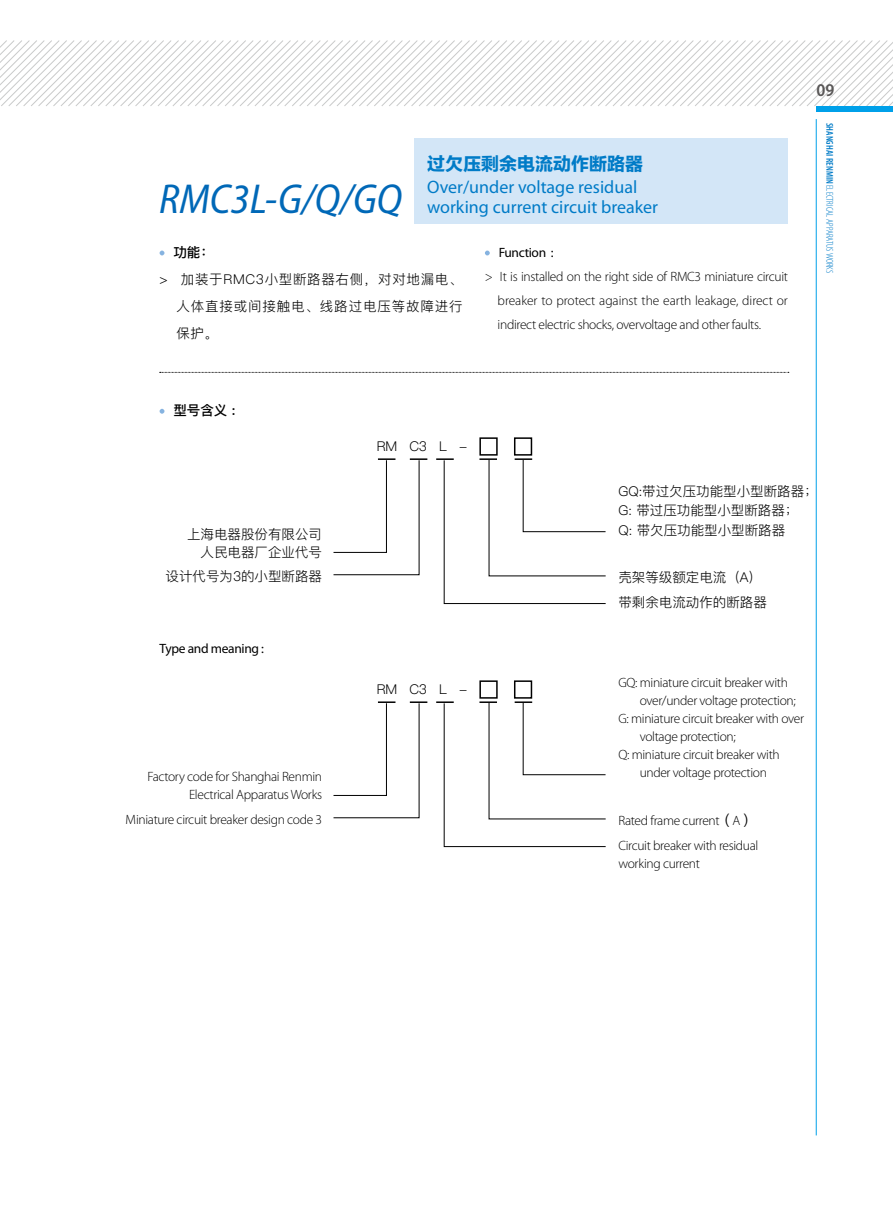
<style>
.page{position:relative;width:893px;height:1212px;background:#fff}
.page>*{position:absolute;margin:0;border:0;box-sizing:border-box;transform-origin:0 0}
.t1{font:italic semi-condensed 42px "Myriad Pro";color:#0068b7}
.t2{font:18px "Myriad Pro";color:#007bc7}
.t3{font:18px "FZLTDHK GBK1 0";color:#007bc7}
.t4{font:600 semi-condensed 18px "Myriad Pro";color:#595757}
.t5{font:300 13.5px/18px "Myriad Pro";letter-spacing:-.025em;color:#000;text-align:right}
.t6{font:13.5px/19.5px "Ping Fang SC Regular";color:#000;text-align:right}
.t7{font:13.5px "Myriad Pro";letter-spacing:-.025em;color:#000}
.t8{font:13.5px "Ping Fang SC Bold";color:#000}
.t9{font:300 condensed 9.75px "Myriad Pro";color:#007bc7}
.s1{font-weight:600}
.s2{font-family:"FZLTHJW GB1 0";font-weight:400}
</style>
<div class="page">
<svg style="left:0;top:40px;width:893px;height:66px"></svg>
<div style="left:816px;top:106px;width:77px;height:6px;background:#00a0e9"></div>
<hr style="left:816px;top:119px;width:1px;height:1016px;background:#00a0e9">
<div style="left:414px;top:138px;width:374px;height:85px;background:#d3e6f7"></div>
<div style="left:479px;top:437px;width:19px;height:19px;border:2px solid #000"></div>
<div style="left:514px;top:437px;width:18px;height:19px;border:2px solid #000"></div>
<svg style="left:333px;top:458px;width:94px;height:117px"></svg>
<svg style="left:436px;top:458px;width:170px;height:146px"></svg>
<div style="left:479px;top:680px;width:19px;height:19px;border:2px solid #000"></div>
<div style="left:514px;top:680px;width:18px;height:19px;border:2px solid #000"></div>
<svg style="left:333px;top:701px;width:94px;height:117px"></svg>
<svg style="left:436px;top:701px;width:170px;height:146px"></svg>
<svg style="left:160px;top:251px;width:4px;height:4px"></svg>
<svg style="left:160px;top:409px;width:4px;height:5px"></svg>
<svg style="left:485px;top:251px;width:5px;height:4px"></svg>
<svg style="left:160px;top:372px;width:629px;height:1px"></svg>
<h1 class="t1" style="left:159px;top:176px;width:245px">RMC3L-G/Q/GQ</h1>
<h2 class="t3" style="left:427px;top:154px;width:217px">过欠压剩余电流动作断路器</h2>
<h2 class="t2" style="left:427px;top:176px;width:212px">Over/under voltage residual</h2>
<h2 class="t2" style="left:427px;top:196px;width:233px">working current circuit breaker</h2>
<p class="t8" style="left:173px;top:244px;width:42px">功能：</p>
<p class="t6" style="left:177px;top:266px;width:287px;line-height:27px;text-align:justify;text-indent:-17px">&gt; 加装于RMC3小型断路器右侧，对对地漏电、人体直接或间接触电、线路过电压等故障进行保护。</p>
<p class="t7" style="left:499px;top:244px;width:56px">Function :</p>
<p class="t5" style="left:498px;top:265px;width:292px;line-height:24px;text-align:justify;text-indent:-13px">&gt; It is installed on the right side of RMC3 miniature circuit breaker to protect against the earth leakage, direct or indirect electric shocks, overvoltage and other faults.</p>
<h2 class="t4" style="left:816px;top:80px;width:19px">09</h2>
<p class="t9" style="left:835px;top:123px;width:152px;rotate:90deg"><span class="s1">SHANGHAI RENMIN</span> ELECTRICAL APPARATUS WORKS</p>
<p class="t8" style="left:173px;top:403px;width:64px">型号含义 :</p>
<p class="t6" style="left:187px;top:525px;width:136px;line-height:18px">上海电器股份有限公司人民电器厂企业代号</p>
<p class="t6" style="left:166px;top:566px;width:158px">设计代号为3的小型断路器</p>
<p class="t7" style="left:160px;top:640px;width:106px">Type and meaning :</p>
<p class="t5" style="left:148px;top:768px;width:176px">Factory code for Shanghai Renmin<br>Electrical Apparatus Works</p>
<p class="t5" style="left:126px;top:810px;width:198px">Miniature circuit breaker design code 3</p>
<p class="t6" style="left:377px;top:437px;width:92px">RM C3 L -</p>
<p class="t6" style="left:377px;top:680px;width:92px">RM C3 L -</p>
<p class="t6" style="left:618px;top:481px;width:201px;text-align:left">GQ:带过欠压功能型小型断路器；<br>G: 带过压功能型小型断路器；<br>Q: 带欠压功能型小型断路器</p>
<p class="t6" style="left:618px;top:567px;width:145px">壳架等级额定电流（A）</p>
<p class="t6" style="left:618px;top:593px;width:150px">带剩余电流动作的断路器</p>
<p class="t5" style="left:618px;top:673px;width:171px">GQ: miniature circuit breaker with</p>
<p class="t5" style="left:640px;top:691px;width:158px">over/under voltage protection;</p>
<p class="t5" style="left:618px;top:709px;width:187px">G: miniature circuit breaker with over</p>
<p class="t5" style="left:640px;top:727px;width:98px">voltage protection;</p>
<p class="t5" style="left:618px;top:745px;width:163px">Q: miniature circuit breaker with</p>
<p class="t5" style="left:640px;top:763px;width:129px">under voltage protection</p>
<p class="t5" style="left:618px;top:811px;width:137px">Rated frame current<span class="s2">（</span>A<span class="s2">）</span></p>
<p class="t5" style="left:618px;top:837px;width:142px;text-align:left">Circuit breaker with residual working current</p>
</div>
